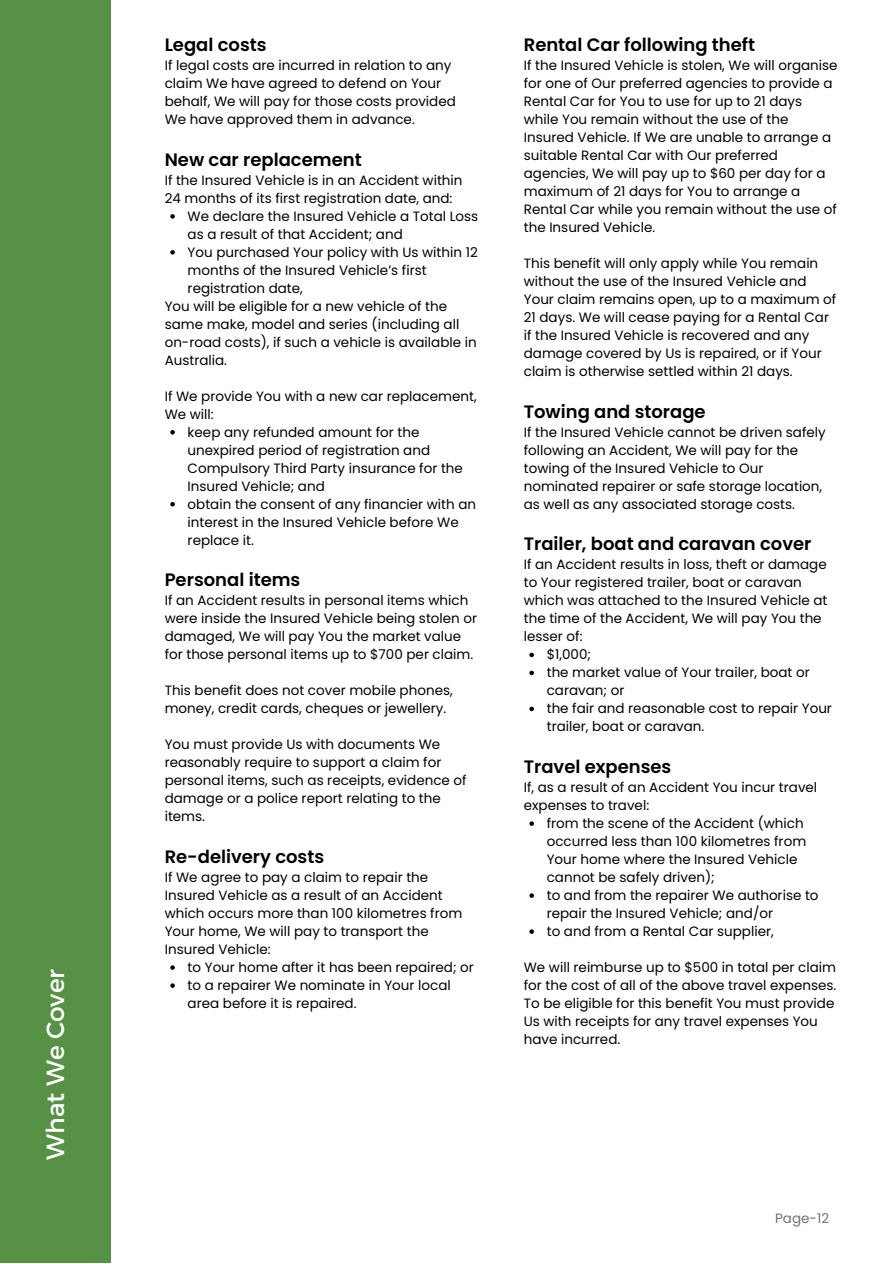
<style>
.page{position:relative;width:893px;height:1264px;background:#fff}
.page>*{position:absolute;margin:0;border:0;box-sizing:border-box;transform-origin:0 0}
.t1{font:24.9px "Montserrat";color:#fff}
.t2{font:600 18px "Poppins";color:#000}
.t3{font:13.5px/18px "Poppins";color:#000}
.t4{font:13.5px "Poppins";color:#737373}
</style>
<div class="page">
<div style="left:0;top:0;width:110px;height:1262px;background:#579146"></div>
<svg style="left:170px;top:214px;width:5px;height:5px"></svg>
<svg style="left:170px;top:250px;width:5px;height:4px"></svg>
<svg style="left:170px;top:430px;width:5px;height:4px"></svg>
<svg style="left:170px;top:502px;width:5px;height:4px"></svg>
<svg style="left:170px;top:965px;width:5px;height:4px"></svg>
<svg style="left:170px;top:983px;width:5px;height:4px"></svg>
<svg style="left:529px;top:652px;width:5px;height:5px"></svg>
<svg style="left:529px;top:670px;width:5px;height:5px"></svg>
<svg style="left:529px;top:706px;width:5px;height:5px"></svg>
<svg style="left:529px;top:821px;width:5px;height:4px"></svg>
<svg style="left:529px;top:893px;width:5px;height:4px"></svg>
<svg style="left:529px;top:929px;width:5px;height:4px"></svg>
<p class="t1" style="left:39px;top:1159px;width:192px;rotate:-90deg">What We Cover</p>
<p class="t2" style="left:165px;top:32px;width:103px">Legal costs</p>
<p class="t3" style="left:165px;top:56px;width:293px">If legal costs are incurred in relation to any claim We have agreed to defend on Your behalf, We will pay for those costs provided We have approved them in advance.</p>
<p class="t2" style="left:165px;top:147px;width:198px">New car replacement</p>
<p class="t3" style="left:165px;top:171px;width:299px">If the Insured Vehicle is in an Accident within<br>24 months of its first registration date, and:</p>
<p class="t3" style="left:188px;top:207px;width:292px">We declare the Insured Vehicle a Total Loss as a result of that Accident; and</p>
<p class="t3" style="left:188px;top:243px;width:291px">You purchased Your policy with Us within 12 months of the Insured Vehicle’s first registration date,</p>
<p class="t3" style="left:165px;top:297px;width:313px">You will be eligible for a new vehicle of the same make, model and series (including all on-road costs), if such a vehicle is available in Australia.</p>
<p class="t3" style="left:165px;top:387px;width:313px">If We provide You with a new car replacement,<br>We will:</p>
<p class="t3" style="left:188px;top:423px;width:277px">keep any refunded amount for the unexpired period of registration and Compulsory Third Party insurance for the Insured Vehicle; and</p>
<p class="t3" style="left:188px;top:495px;width:290px">obtain the consent of any financier with an interest in the Insured Vehicle before We replace it.</p>
<p class="t2" style="left:165px;top:567px;width:137px">Personal items</p>
<p class="t3" style="left:165px;top:591px;width:314px">If an Accident results in personal items which were inside the Insured Vehicle being stolen or damaged, We will pay You the market value for those personal items up to $700 per claim.</p>
<p class="t3" style="left:165px;top:681px;width:289px">This benefit does not cover mobile phones, money, credit cards, cheques or jewellery.</p>
<p class="t3" style="left:165px;top:735px;width:303px">You must provide Us with documents We reasonably require to support a claim for personal items, such as receipts, evidence of damage or a police report relating to the items.</p>
<p class="t2" style="left:165px;top:844px;width:161px">Re-delivery costs</p>
<p class="t3" style="left:165px;top:868px;width:299px">If We agree to pay a claim to repair the Insured Vehicle as a result of an Accident which occurs more than 100 kilometres from Your home, We will pay to transport the Insured Vehicle:</p>
<p class="t3" style="left:188px;top:958px;width:288px">to Your home after it has been repaired; or</p>
<p class="t3" style="left:188px;top:976px;width:264px">to a repairer We nominate in Your local area before it is repaired.</p>
<p class="t2" style="left:523px;top:32px;width:233px">Rental Car following theft</p>
<p class="t3" style="left:523px;top:56px;width:315px">If the Insured Vehicle is stolen, We will organise for one of Our preferred agencies to provide a Rental Car for You to use for up to 21 days while You remain without the use of the Insured Vehicle. If We are unable to arrange a suitable Rental Car with Our preferred agencies, We will pay up to $60 per day for a maximum of 21 days for You to arrange a Rental Car while you remain without the use of the Insured Vehicle.</p>
<p class="t3" style="left:523px;top:254px;width:314px">This benefit will only apply while You remain without the use of the Insured Vehicle and Your claim remains open, up to a maximum of 21 days. We will cease paying for a Rental Car if the Insured Vehicle is recovered and any damage covered by Us is repaired, or if Your claim is otherwise settled within 21 days.</p>
<p class="t2" style="left:523px;top:399px;width:183px">Towing and storage</p>
<p class="t3" style="left:523px;top:423px;width:303px">If the Insured Vehicle cannot be driven safely following an Accident, We will pay for the towing of the Insured Vehicle to Our nominated repairer or safe storage location, as well as any associated storage costs.</p>
<p class="t2" style="left:523px;top:531px;width:289px">Trailer, boat and caravan cover</p>
<p class="t3" style="left:523px;top:555px;width:305px">If an Accident results in loss, theft or damage to Your registered trailer, boat or caravan which was attached to the Insured Vehicle at the time of the Accident, We will pay You the lesser of:</p>
<p class="t3" style="left:546px;top:645px;width:46px">$1,000;</p>
<p class="t3" style="left:546px;top:663px;width:264px">the market value of Your trailer, boat or caravan; or</p>
<p class="t3" style="left:546px;top:699px;width:287px">the fair and reasonable cost to repair Your trailer, boat or caravan.</p>
<p class="t2" style="left:523px;top:754px;width:149px">Travel expenses</p>
<p class="t3" style="left:523px;top:778px;width:295px">If, as a result of an Accident You incur travel expenses to travel:</p>
<p class="t3" style="left:546px;top:814px;width:261px">from the scene of the Accident (which occurred less than 100 kilometres from Your home where the Insured Vehicle cannot be safely driven);</p>
<p class="t3" style="left:546px;top:886px;width:273px">to and from the repairer We authorise to repair the Insured Vehicle; and/or</p>
<p class="t3" style="left:546px;top:922px;width:228px">to and from a Rental Car supplier,</p>
<p class="t3" style="left:523px;top:958px;width:314px">We will reimburse up to $500 in total per claim for the cost of all of the above travel expenses.</p>
<p class="t3" style="left:523px;top:994px;width:312px">To be eligible for this benefit You must provide<br>Us with receipts for any travel expenses You have incurred.</p>
<p class="t4" style="left:775px;top:1208px;width:55px">Page-12</p>
</div>
